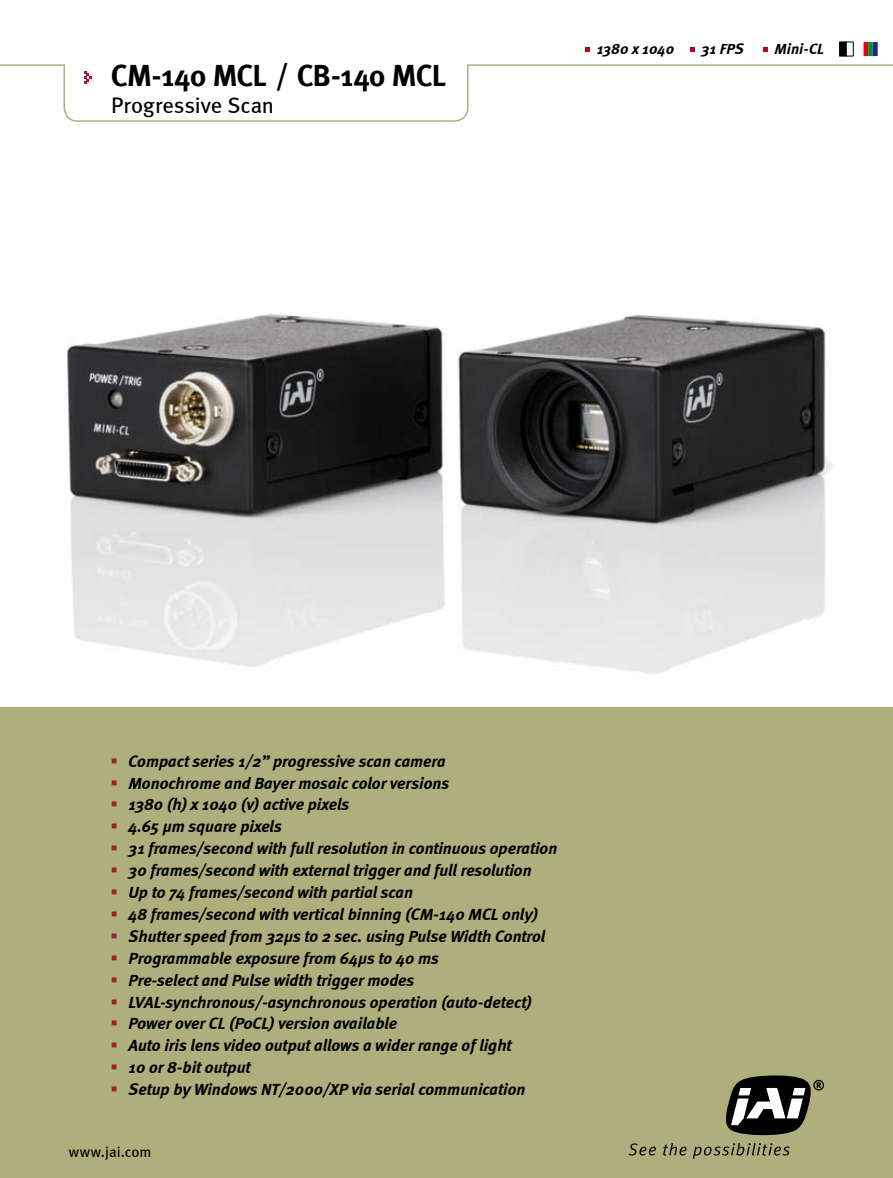
<style>
.page{position:relative;width:893px;height:1178px;background:#fff}
.page>*{position:absolute;margin:0;border:0;box-sizing:border-box;transform-origin:0 0}
.t1{font:30px "Meta Bold A";letter-spacing:-.01em;color:#000}
.t2{font:22.5px "Meta";letter-spacing:-.01em;color:#000}
.t3{font:italic 700 16.5px/21.9px "Meta";color:#000}
.t4{font:16.5px/21.9px "Wingdings";color:#9f1d2f;text-align:justify}
.t5{font:italic 700 15px "Meta";color:#000}
.t6{font:15px "Meta";color:#000}
</style>
<div class="page">
<div style="left:0;top:707px;width:893px;height:471px;background:#aeaf7d"></div>
<svg style="left:0;top:64px;width:893px;height:58px"></svg>
<svg style="left:725px;top:1075px;width:99px;height:60px"></svg>
<svg style="left:628px;top:1143px;width:28px;height:12px"></svg>
<svg style="left:663px;top:1143px;width:24px;height:12px"></svg>
<svg style="left:693px;top:1143px;width:97px;height:16px"></svg>
<svg style="left:839px;top:42px;width:14px;height:14px"></svg>
<svg style="left:864px;top:42px;width:14px;height:14px"></svg>
<img style="left:67px;top:314px;width:766px;height:360px">
<svg style="left:109px;top:64px;width:340px;height:58px"></svg>
<svg style="left:763px;top:47px;width:4px;height:4px"></svg>
<svg style="left:691px;top:47px;width:4px;height:4px"></svg>
<svg style="left:585px;top:47px;width:5px;height:4px"></svg>
<h1 class="t1" style="left:111px;top:58px;width:337px">CM-140 MCL / CB-140 MCL</h1>
<h2 class="t2" style="left:111px;top:92px;width:164px">Progressive Scan</h2>
<p class="t5" style="left:597px;top:40px;width:79px">1380 x 1040</p>
<p class="t5" style="left:702px;top:40px;width:44px">31 FPS</p>
<p class="t5" style="left:775px;top:40px;width:51px">Mini-CL</p>
<p class="t4" style="left:111px;top:750px;width:9px">▪ ▪ ▪ ▪ ▪ ▪ ▪ ▪ ▪ ▪ ▪ ▪ ▪ ▪ ▪ ▪</p>
<p class="t3" style="left:129px;top:750px;width:430px">Compact series 1/2” progressive scan camera<br>Monochrome and Bayer mosaic color versions<br>1380 (h) x 1040 (v) active pixels<br>4.65 µm square pixels<br>31 frames/second with full resolution in continuous operation 30 frames/second with external trigger and full resolution<br>Up to 74 frames/second with partial scan<br>48 frames/second with vertical binning (CM-140 MCL only)<br>Shutter speed from 32µs to 2 sec. using Pulse Width Control Programmable exposure from 64µs to 40 ms<br>Pre-select and Pulse width trigger modes LVAL-synchronous/-asynchronous operation (auto-detect)<br>Power over CL (PoCL) version available<br>Auto iris lens video output allows a wider range of light<br>10 or 8-bit output<br>Setup by Windows NT/2000/XP via serial communication</p>
<p class="t6" style="left:69px;top:1143px;width:84px">www.jai.com</p>
</div>
